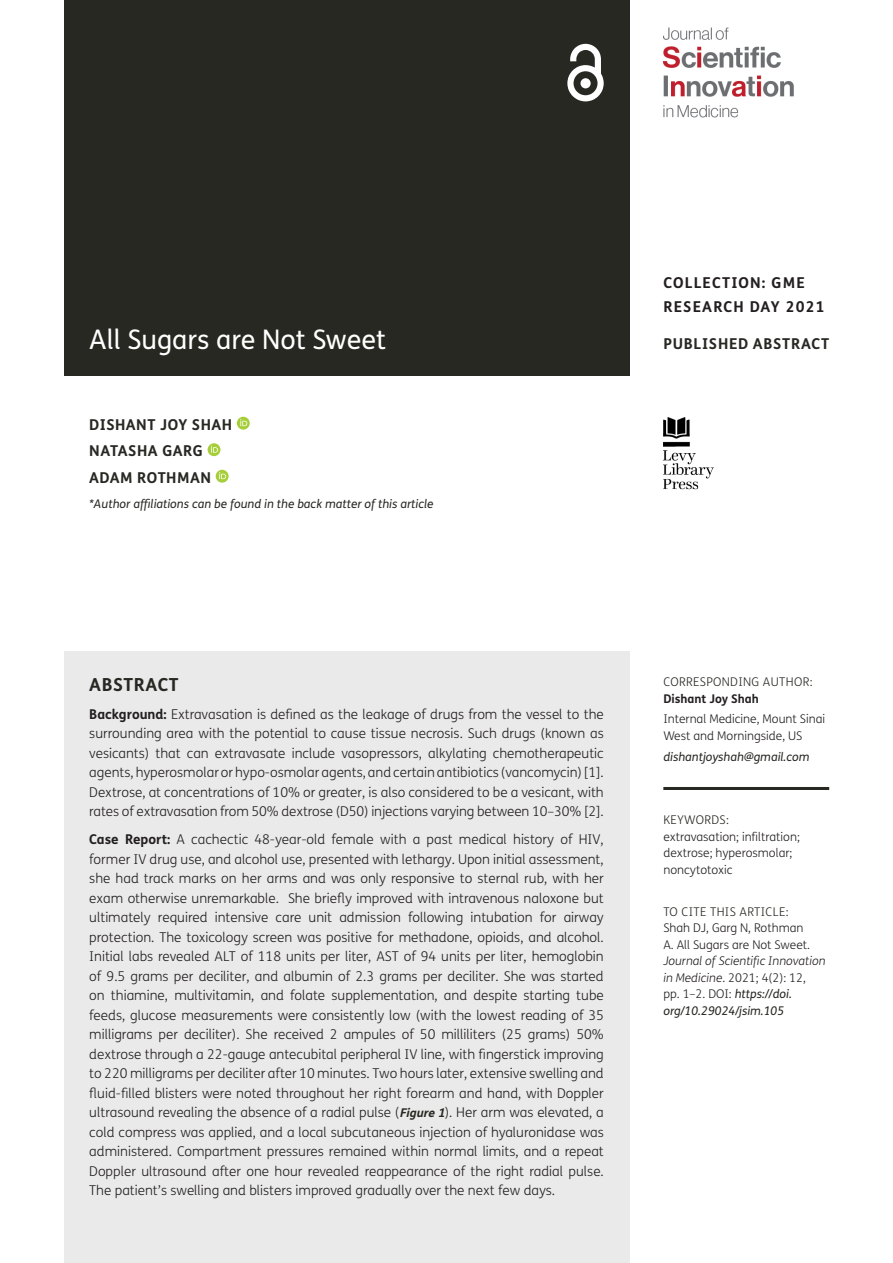
<style>
.page{position:relative;width:893px;height:1263px;background:#fff}
.page>*{position:absolute;margin:0;border:0;box-sizing:border-box;transform-origin:0 0}
.Article_Title{font:27px "FS Me";color:#fff}
.t1{font:700 18px "FS Me";letter-spacing:.03em;color:#272822}
.Cover_Authors{font:700 15px "FS Me";letter-spacing:.03em;color:#272822}
.Article_Type{font:700 15px/24px "FS Me";letter-spacing:.075em;color:#231f20}
.Article_Type-2{font:700 15px "FS Me";letter-spacing:.05em;color:#272822}
.Abstract_Copy{font:300 13.5px/19.5px "FS Me";letter-spacing:-.005em;color:#231f20;text-align:justify}
.Meta{font:300 12px/16.5px "FS Me";color:#231f20}
.Meta-2{font:italic 12px "FS Me";color:#272822}
.Meta_Titles{font:300 12px "FS Me";letter-spacing:.03em;color:#272822}
.Meta-3{font:700 12px "FS Me";color:#231f20}
.Meta_Titles_-_Rule{font:300 12px "FS Me";letter-spacing:.03em;color:#272822}
.s1{font-weight:700}
.s2{font-weight:700;font-style:italic;font-size:12px;color:#272822}
.s3{font-style:italic}
.s4{font-weight:400;font-style:italic;color:#272822}
</style>
<div class="page">
<div style="left:64px;top:0;width:565px;height:376px;background:#272822"></div>
<svg style="left:567px;top:44px;width:37px;height:57px"></svg>
<img style="left:663px;top:417px;width:51px;height:72px">
<img style="left:663px;top:28px;width:131px;height:90px">
<hr style="left:663px;top:787px;width:166px;height:3px;background:#272822">
<div style="left:64px;top:652px;width:565px;height:611px;background:#e9eae9"></div>
<svg style="left:237px;top:417px;width:13px;height:13px"></svg>
<svg style="left:240px;top:419px;width:7px;height:7px"></svg>
<div style="left:208px;top:443px;width:12px;height:13px;background:#a6ce39;border-radius:50%"></div>
<svg style="left:211px;top:446px;width:7px;height:7px"></svg>
<svg style="left:216px;top:470px;width:13px;height:13px"></svg>
<svg style="left:219px;top:472px;width:7px;height:7px"></svg>
<p class="Article_Title" style="left:89px;top:324px;width:298px">All Sugars are Not Sweet</p>
<p class="Cover_Authors" style="left:89px;top:415px;width:144px">DISHANT JOY SHAH</p>
<p class="Cover_Authors" style="left:89px;top:441px;width:115px">NATASHA GARG</p>
<p class="Cover_Authors" style="left:89px;top:468px;width:123px">ADAM ROTHMAN</p>
<p class="Meta-2" style="left:89px;top:496px;width:346px">*Author affiliations can be found in the back matter of this article</p>
<p class="Article_Type" style="left:663px;top:271px;width:163px">COLLECTION: GME<br>RESEARCH DAY 2021</p>
<p class="Article_Type-2" style="left:663px;top:334px;width:167px">PUBLISHED ABSTRACT</p>
<h1 class="t1" style="left:89px;top:673px;width:91px">ABSTRACT</h1>
<p class="Abstract_Copy" style="left:89px;top:705px;width:516px"><span class="s1">Background:</span> Extravasation is defined as the leakage of drugs from the vessel to the surrounding area with the potential to cause tissue necrosis. Such drugs (known as vesicants) that can extravasate include vasopressors, alkylating chemotherapeutic agents, hyperosmolar or hypo-osmolar agents, and certain antibiotics (vancomycin) [1].<br>Dextrose, at concentrations of 10% or greater, is also considered to be a vesicant, with rates of extravasation from 50% dextrose (D50) injections varying between 10–30% [2].</p>
<p class="Abstract_Copy" style="left:89px;top:830px;width:516px"><span class="s1">Case Report:</span> A cachectic 48-year-old female with a past medical history of HIV, former IV drug use, and alcohol use, presented with lethargy. Upon initial assessment, she had track marks on her arms and was only responsive to sternal rub, with her exam otherwise unremarkable. She briefly improved with intravenous naloxone but ultimately required intensive care unit admission following intubation for airway protection. The toxicology screen was positive for methadone, opioids, and alcohol.<br>Initial labs revealed ALT of 118 units per liter, AST of 94 units per liter, hemoglobin of 9.5 grams per deciliter, and albumin of 2.3 grams per deciliter. She was started on thiamine, multivitamin, and folate supplementation, and despite starting tube feeds, glucose measurements were consistently low (with the lowest reading of 35 milligrams per deciliter). She received 2 ampules of 50 milliliters (25 grams) 50% dextrose through a 22-gauge antecubital peripheral IV line, with fingerstick improving to 220 milligrams per deciliter after 10 minutes. Two hours later, extensive swelling and fluid-filled blisters were noted throughout her right forearm and hand, with Doppler ultrasound revealing the absence of a radial pulse (<span class="s2">Figure 1</span>). Her arm was elevated, a cold compress was applied, and a local subcutaneous injection of hyaluronidase was administered. Compartment pressures remained within normal limits, and a repeat Doppler ultrasound after one hour revealed reappearance of the right radial pulse.<br>The patient’s swelling and blisters improved gradually over the next few days.</p>
<p class="Meta_Titles" style="left:663px;top:675px;width:151px">CORRESPONDING AUTHOR:</p>
<p class="Meta-3" style="left:663px;top:691px;width:97px">Dishant Joy Shah</p>
<p class="Meta" style="left:663px;top:711px;width:163px">Internal Medicine, Mount Sinai<br>West and Morningside, US</p>
<p class="Meta-2" style="left:663px;top:749px;width:148px">dishantjoyshah@gmail.com</p>
<p class="Meta_Titles_-_Rule" style="left:663px;top:813px;width:67px">KEYWORDS:</p>
<p class="Meta" style="left:663px;top:828px;width:138px">extravasation; infiltration; dextrose; hyperosmolar; noncytotoxic</p>
<p class="Meta_Titles" style="left:663px;top:904px;width:127px">TO CITE THIS ARTICLE:</p>
<p class="Meta" style="left:663px;top:920px;width:164px">Shah DJ, Garg N, Rothman<br>A. All Sugars are Not Sweet.<br><span class="s3">Journal of Scientific Innovation in Medicine</span>. 2021; 4(2): 12,<br>pp. 1–2. DOI: <span class="s4">https://doi. org/10.29024/jsim.105</span></p>
</div>
